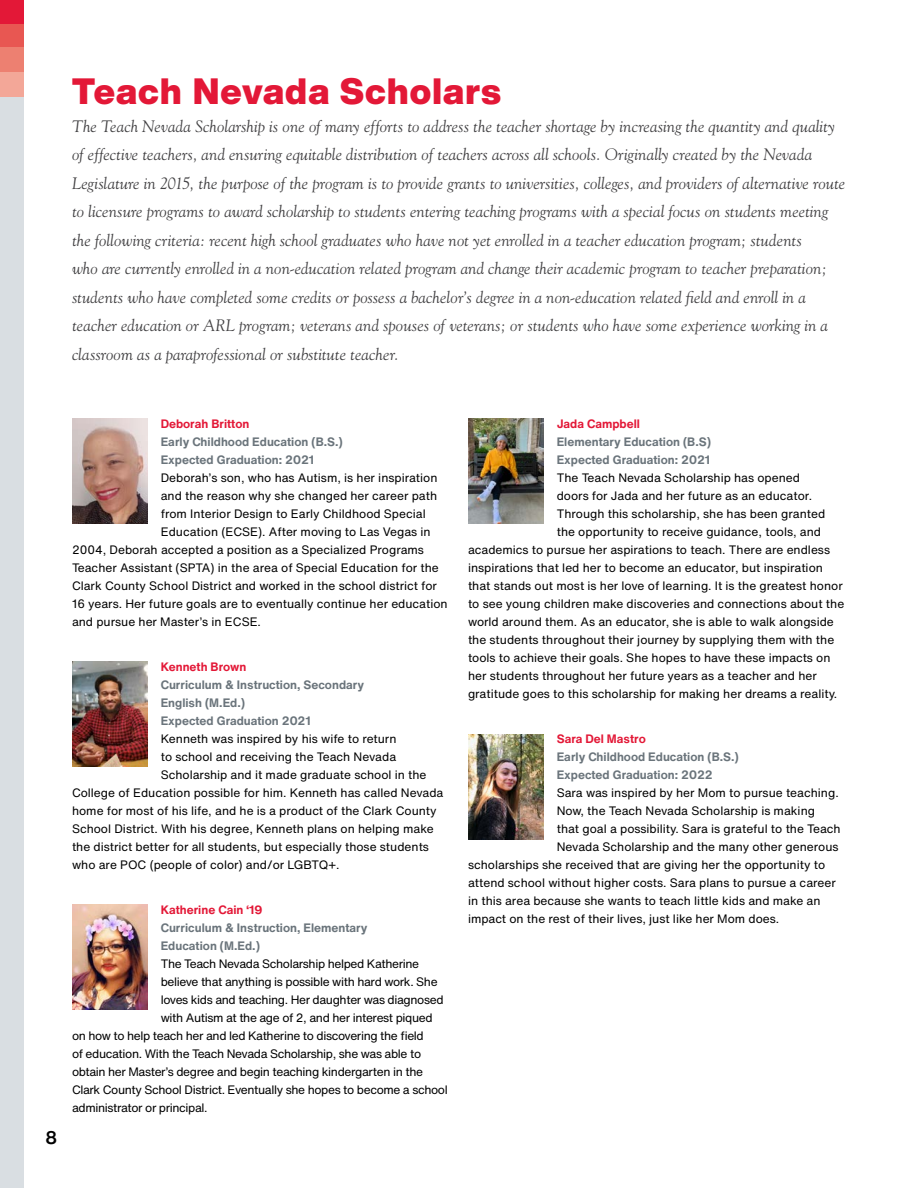
<style>
.page{position:relative;width:918px;height:1188px;background:#fff}
.page>*{position:absolute;margin:0;border:0;box-sizing:border-box;transform-origin:0 0}
.Headline_Sections{font:900 36px "Helvetica Now Display";letter-spacing:.03em;color:#e31837}
.t1{font:700 18px "Helvetica Now Display";color:#000}
.Copy_Intro{font:italic 16.5px/28.5px "Goudy";letter-spacing:.005em;color:#414042}
.Copy_Teach_Nevada_Sc{font:12px "Helvetica Now Text";color:#000}
.Copy_Teach_Nevada_Sc-2{font:12px "Helvetica Now Text";letter-spacing:-.03em;color:#000}
.Subheadline_Teach_Ne{font:700 12px/18px "Helvetica Now Text";color:#6a747b}
.Headline_Teach_Nevad{font:700 12px "Helvetica Now Text";color:#e31837}
</style>
<div class="page">
<div style="left:0;top:0;width:24px;height:1188px;background:#d9dee2"></div>
<div style="left:0;top:0;width:24px;height:24px;background:#e31837"></div>
<div style="left:0;top:24px;width:24px;height:24px;background:#e85752"></div>
<div style="left:0;top:48px;width:24px;height:24px;background:#ed8071"></div>
<div style="left:0;top:72px;width:24px;height:24px;background:#f3a798"></div>
<img style="left:72px;top:418px;width:75px;height:105px">
<img style="left:72px;top:662px;width:75px;height:104px">
<img style="left:72px;top:905px;width:75px;height:105px">
<img style="left:468px;top:418px;width:75px;height:105px">
<img style="left:468px;top:734px;width:75px;height:105px">
<h1 class="Headline_Sections" style="left:72px;top:66px;width:430px">Teach Nevada Scholars</h1>
<p class="Copy_Intro" style="left:72px;top:112px;width:775px">The Teach Nevada Scholarship is one of many efforts to address the teacher shortage by increasing the quantity and quality of effective teachers, and ensuring equitable distribution of teachers across all schools. Originally created by the Nevada Legislature in 2015, the purpose of the program is to provide grants to universities, colleges, and providers of alternative route to licensure programs to award scholarship to students entering teaching programs with a special focus on students meeting the following criteria: recent high school graduates who have not yet enrolled in a teacher education program; students<br>who are currently enrolled in a non-education related program and change their academic program to teacher preparation; students who have completed some credits or possess a bachelor’s degree in a non-education related field and enroll in a teacher education or ARL program; veterans and spouses of veterans; or students who have some experience working in a classroom as a paraprofessional or substitute teacher.</p>
<h2 class="t1" style="left:46px;top:1125px;width:12px">8</h2>
<h2 class="Headline_Teach_Nevad" style="left:161px;top:414px;width:90px">Deborah Britton</h2>
<p class="Subheadline_Teach_Ne" style="left:161px;top:432px;width:184px">Early Childhood Education (B.S.)<br>Expected Graduation: 2021</p>
<p class="Copy_Teach_Nevada_Sc" style="left:161px;top:468px;width:278px">Deborah’s son, who has Autism, is her inspiration</p>
<p class="Copy_Teach_Nevada_Sc" style="left:161px;top:486px;width:278px">and the reason why she changed her career path</p>
<p class="Copy_Teach_Nevada_Sc" style="left:161px;top:504px;width:266px">from Interior Design to Early Childhood Special</p>
<p class="Copy_Teach_Nevada_Sc" style="left:161px;top:522px;width:272px">Education (ECSE). After moving to Las Vegas in</p>
<p class="Copy_Teach_Nevada_Sc" style="left:72px;top:540px;width:354px">2004, Deborah accepted a position as a Specialized Programs</p>
<p class="Copy_Teach_Nevada_Sc" style="left:72px;top:558px;width:368px">Teacher Assistant (SPTA) in the area of Special Education for the</p>
<p class="Copy_Teach_Nevada_Sc" style="left:72px;top:576px;width:366px">Clark County School District and worked in the school district for</p>
<p class="Copy_Teach_Nevada_Sc" style="left:72px;top:594px;width:377px">16 years. Her future goals are to eventually continue her education</p>
<p class="Copy_Teach_Nevada_Sc" style="left:72px;top:612px;width:191px">and pursue her Master’s in ECSE.</p>
<h2 class="Headline_Teach_Nevad" style="left:161px;top:657px;width:87px">Kenneth Brown</h2>
<p class="Subheadline_Teach_Ne" style="left:161px;top:675px;width:205px">Curriculum &amp; Instruction, Secondary<br>English (M.Ed.)<br>Expected Graduation 2021</p>
<p class="Copy_Teach_Nevada_Sc" style="left:161px;top:729px;width:237px">Kenneth was inspired by his wife to return</p>
<p class="Copy_Teach_Nevada_Sc" style="left:161px;top:747px;width:237px">to school and receiving the Teach Nevada</p>
<p class="Copy_Teach_Nevada_Sc" style="left:161px;top:765px;width:267px">Scholarship and it made graduate school in the</p>
<p class="Copy_Teach_Nevada_Sc" style="left:72px;top:783px;width:373px">College of Education possible for him. Kenneth has called Nevada</p>
<p class="Copy_Teach_Nevada_Sc" style="left:72px;top:801px;width:366px">home for most of his life, and he is a product of the Clark County</p>
<p class="Copy_Teach_Nevada_Sc" style="left:72px;top:819px;width:363px">School District. With his degree, Kenneth plans on helping make</p>
<p class="Copy_Teach_Nevada_Sc" style="left:72px;top:837px;width:359px">the district better for all students, but especially those students</p>
<p class="Copy_Teach_Nevada_Sc" style="left:72px;top:855px;width:269px">who are POC (people of color) and/or LGBTQ+.</p>
<h2 class="Headline_Teach_Nevad" style="left:161px;top:900px;width:103px">Katherine Cain ‘19</h2>
<p class="Subheadline_Teach_Ne" style="left:161px;top:918px;width:208px">Curriculum &amp; Instruction, Elementary<br>Education (M.Ed.)</p>
<p class="Copy_Teach_Nevada_Sc-2" style="left:161px;top:954px;width:260px">The Teach Nevada Scholarship helped Katherine</p>
<p class="Copy_Teach_Nevada_Sc-2" style="left:161px;top:972px;width:278px">believe that anything is possible with hard work. She</p>
<p class="Copy_Teach_Nevada_Sc-2" style="left:161px;top:990px;width:284px">loves kids and teaching. Her daughter was diagnosed</p>
<p class="Copy_Teach_Nevada_Sc-2" style="left:161px;top:1008px;width:274px">with Autism at the age of 2, and her interest piqued</p>
<p class="Copy_Teach_Nevada_Sc-2" style="left:72px;top:1026px;width:353px">on how to help teach her and led Katherine to discovering the field</p>
<p class="Copy_Teach_Nevada_Sc-2" style="left:72px;top:1044px;width:351px">of education. With the Teach Nevada Scholarship, she was able to</p>
<p class="Copy_Teach_Nevada_Sc-2" style="left:72px;top:1062px;width:353px">obtain her Master’s degree and begin teaching kindergarten in the</p>
<p class="Copy_Teach_Nevada_Sc-2" style="left:72px;top:1080px;width:377px">Clark County School District. Eventually she hopes to become a school</p>
<p class="Copy_Teach_Nevada_Sc-2" style="left:72px;top:1098px;width:137px">administrator or principal.</p>
<h2 class="Headline_Teach_Nevad" style="left:557px;top:414px;width:85px">Jada Campbell</h2>
<p class="Subheadline_Teach_Ne" style="left:557px;top:432px;width:156px">Elementary Education (B.S)<br>Expected Graduation: 2021</p>
<p class="Copy_Teach_Nevada_Sc" style="left:557px;top:468px;width:245px">The Teach Nevada Scholarship has opened</p>
<p class="Copy_Teach_Nevada_Sc" style="left:557px;top:486px;width:257px">doors for Jada and her future as an educator.</p>
<p class="Copy_Teach_Nevada_Sc" style="left:557px;top:504px;width:270px">Through this scholarship, she has been granted</p>
<p class="Copy_Teach_Nevada_Sc" style="left:557px;top:522px;width:266px">the opportunity to receive guidance, tools, and</p>
<p class="Copy_Teach_Nevada_Sc" style="left:468px;top:540px;width:364px">academics to pursue her aspirations to teach. There are endless</p>
<p class="Copy_Teach_Nevada_Sc" style="left:468px;top:558px;width:356px">inspirations that led her to become an educator, but inspiration</p>
<p class="Copy_Teach_Nevada_Sc" style="left:468px;top:576px;width:376px">that stands out most is her love of learning. It is the greatest honor</p>
<p class="Copy_Teach_Nevada_Sc" style="left:468px;top:594px;width:378px">to see young children make discoveries and connections about the</p>
<p class="Copy_Teach_Nevada_Sc" style="left:468px;top:612px;width:367px">world around them. As an educator, she is able to walk alongside</p>
<p class="Copy_Teach_Nevada_Sc" style="left:468px;top:630px;width:368px">the students throughout their journey by supplying them with the</p>
<p class="Copy_Teach_Nevada_Sc" style="left:468px;top:648px;width:364px">tools to achieve their goals. She hopes to have these impacts on</p>
<p class="Copy_Teach_Nevada_Sc" style="left:468px;top:666px;width:350px">her students throughout her future years as a teacher and her</p>
<p class="Copy_Teach_Nevada_Sc" style="left:468px;top:684px;width:371px">gratitude goes to this scholarship for making her dreams a reality.</p>
<h2 class="Headline_Teach_Nevad" style="left:557px;top:729px;width:91px">Sara Del Mastro</h2>
<p class="Subheadline_Teach_Ne" style="left:557px;top:747px;width:184px">Early Childhood Education (B.S.)<br>Expected Graduation: 2022</p>
<p class="Copy_Teach_Nevada_Sc" style="left:557px;top:783px;width:284px">Sara was inspired by her Mom to pursue teaching.</p>
<p class="Copy_Teach_Nevada_Sc" style="left:557px;top:801px;width:260px">Now, the Teach Nevada Scholarship is making</p>
<p class="Copy_Teach_Nevada_Sc" style="left:557px;top:819px;width:286px">that goal a possibility. Sara is grateful to the Teach</p>
<p class="Copy_Teach_Nevada_Sc" style="left:557px;top:837px;width:283px">Nevada Scholarship and the many other generous</p>
<p class="Copy_Teach_Nevada_Sc" style="left:468px;top:855px;width:359px">scholarships she received that are giving her the opportunity to</p>
<p class="Copy_Teach_Nevada_Sc" style="left:468px;top:873px;width:369px">attend school without higher costs. Sara plans to pursue a career</p>
<p class="Copy_Teach_Nevada_Sc" style="left:468px;top:891px;width:354px">in this area because she wants to teach little kids and make an</p>
<p class="Copy_Teach_Nevada_Sc" style="left:468px;top:909px;width:313px">impact on the rest of their lives, just like her Mom does.</p>
</div>
